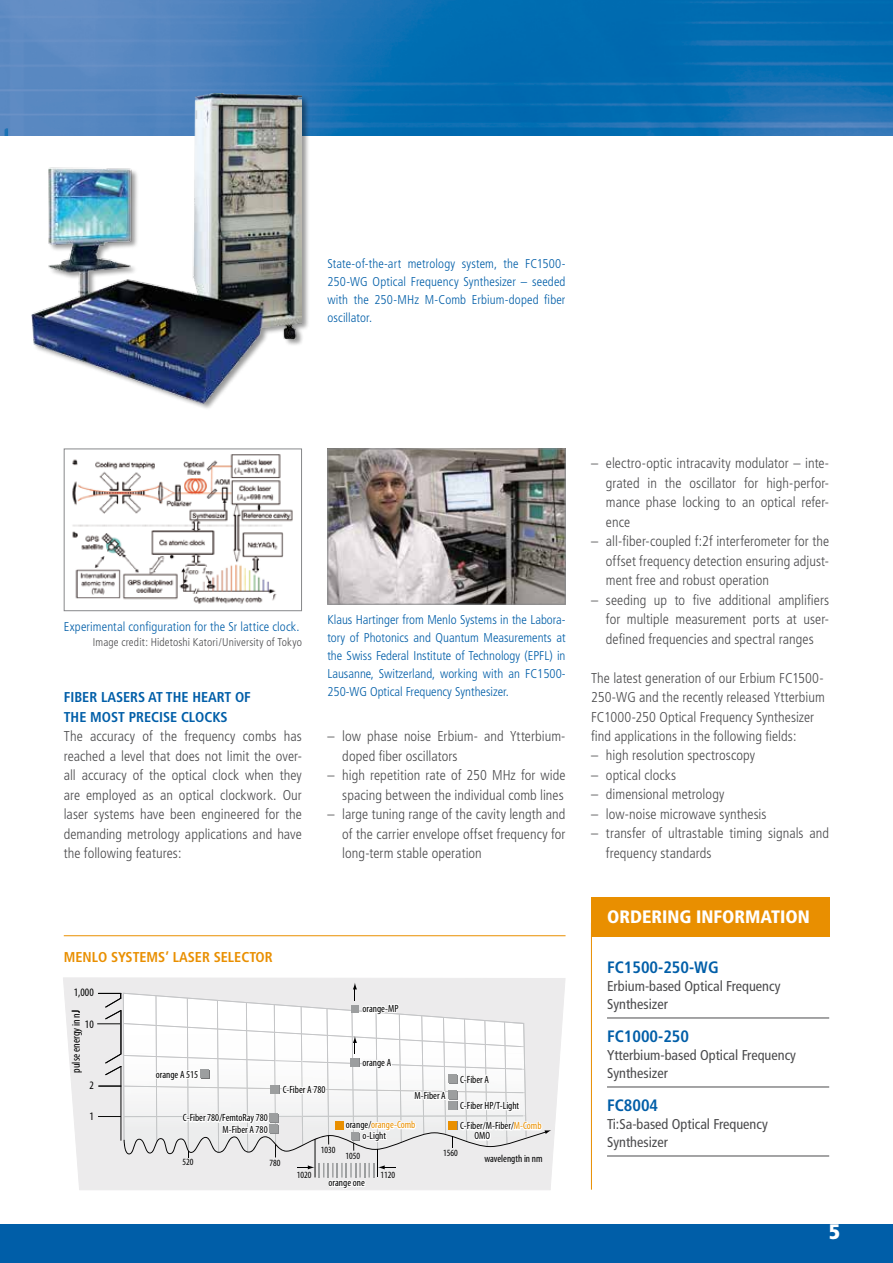
<style>
.page{position:relative;width:893px;height:1263px;background:#fff}
.page>*{position:absolute;margin:0;border:0;box-sizing:border-box;transform-origin:0 0}
.t1{font:900 condensed 21px "Frutiger";color:#fff}
.t2{font:900 condensed 18px "Frutiger";color:#fff}
.t3{font:700 condensed 16.5px "Frutiger";color:#005ea8}
.t4{font:300 condensed 14.25px/19.5px "Frutiger";letter-spacing:.005em;color:#4b4b4d;text-align:justify}
.t5{font:condensed 14.25px/18px "Frutiger";color:#4b4b4d}
.t6{font:700 condensed 14.25px "Frutiger";color:#005ea8}
.t7{font:700 condensed 14.25px "Frutiger";color:#e98f00}
.t8{font:300 condensed 12.75px/18px "Frutiger";letter-spacing:.005em;color:#005ea8;text-align:justify}
.t9{font:condensed 11.4px "Myriad Pro";color:#000}
.t10{font:300 condensed 11.25px "Frutiger";letter-spacing:.015em;color:#4b4b4d}
.t11{font:condensed 10.5px/10.6px "Myriad Pro";color:#000}
.t12{font:condensed 9.45px "Myriad Pro";color:#000}
.s1{color:#e98f00}
</style>
<div class="page">
<img style="left:0;top:0;width:893px;height:136px">
<hr style="left:607px;top:1018px;width:222px;height:1px;background:#4b4b4d">
<hr style="left:607px;top:1087px;width:222px;height:1px;background:#4b4b4d">
<hr style="left:607px;top:1156px;width:222px;height:1px;background:#4b4b4d">
<div style="left:0;top:1225px;width:893px;height:38px;background:#005ea8"></div>
<hr style="left:64px;top:935px;width:502px;height:1px;background:#e98f00">
<div style="left:591px;top:897px;width:238px;height:39px;background:#e98f00"></div>
<hr style="left:591px;top:923px;width:1px;height:267px;background:#e98f00">
<img style="left:72px;top:454px;width:221px;height:150px">
<div style="left:64px;top:449px;width:238px;height:162px;border:1px solid #87888a"></div>
<img style="left:329px;top:450px;width:235px;height:152px">
<div style="left:327px;top:448px;width:239px;height:156px;border:1px solid #87888a"></div>
<div style="left:31px;top:93px;width:279px;height:318px;background:#000;opacity:.4"></div>
<img style="left:31px;top:93px;width:271px;height:311px">
<svg style="left:63px;top:977px;width:503px;height:213px;fill:#ecebec"></svg>
<svg style="left:97px;top:935px;width:454px;height:255px"></svg>
<p class="t8" style="left:327px;top:255px;width:240px">State-of-the-art metrology system, the FC1500- 250-WG Optical Frequency Synthesizer – seeded with the 250-MHz M-Comb Erbium-doped fiber oscillator.</p>
<p class="t8" style="left:64px;top:618px;width:237px">Experimental configuration for the Sr lattice clock.</p>
<p class="t10" style="left:93px;top:636px;width:211px">Image credit: Hidetoshi Katori/University of Tokyo</p>
<p class="t6" style="left:64px;top:689px;width:14px">FIBER</p>
<p class="t6" style="left:101px;top:689px;width:9px">LASERS</p>
<p class="t6" style="left:148px;top:689px;width:62px">AT THE HEART</p>
<p class="t6" style="left:235px;top:689px;width:17px">OF</p>
<p class="t6" style="left:64px;top:708px;width:73px">THE MOST PRECISE</p>
<p class="t6" style="left:181px;top:708px;width:47px">CLOCKS</p>
<p class="t4" style="left:64px;top:727px;width:240px">The accuracy of the frequency combs has reached a level that does not limit the over&shy;all accuracy of the optical clock when they are employed as an optical clockwork. Our laser systems have been engineered for the demanding metrology applications and have the following features:</p>
<p class="t8" style="left:327px;top:611px;width:240px">Klaus Hartinger from Menlo Systems in the Labora&shy;tory of Photonics and Quantum Measurements at the Swiss Federal Institute of Technology (EPFL) in Lausanne, Switzerland, working with an FC1500- 250-WG Optical Frequency Synthesizer.</p>
<p class="t4" style="left:342px;top:727px;width:225px;text-indent:-15px">– low phase noise Erbium- and Ytterbium&shy;doped fiber oscillators</p>
<p class="t4" style="left:327px;top:766px;width:240px;text-align:right">– high repetition rate of 250 MHz for wide spacing between the individual comb lines</p>
<p class="t4" style="left:342px;top:805px;width:225px;text-indent:-15px">– large tuning range of the cavity length and of the carrier envelope offset frequency for long-term stable operation</p>
<p class="t7" style="left:64px;top:949px;width:210px">MENLO SYSTEMS’ LASER SELECTOR</p>
<p class="t9" style="left:74px;top:986px;width:21px">1,000</p>
<p class="t9" style="left:69px;top:1072px;width:64px;rotate:-90deg">pulse energy in nJ</p>
<p class="t9" style="left:85px;top:1017px;width:10px">10</p>
<p class="t9" style="left:89px;top:1078px;width:6px">2</p>
<p class="t9" style="left:89px;top:1109px;width:6px">1</p>
<p class="t11" style="left:362px;top:1003px;width:38px">orange-MP</p>
<p class="t11" style="left:156px;top:1069px;width:44px">orange A 515</p>
<p class="t11" style="left:183px;top:1112px;width:87px">C-Fiber 780/FemtoRay 780</p>
<p class="t11" style="left:223px;top:1124px;width:47px">M-Fiber A 780</p>
<p class="t11" style="left:283px;top:1084px;width:44px">C-Fiber A 780</p>
<p class="t12" style="left:321px;top:1144px;width:16px">1030</p>
<p class="t12" style="left:182px;top:1156px;width:12px">520</p>
<p class="t12" style="left:269px;top:1157px;width:12px">780</p>
<p class="t11" style="left:362px;top:1057px;width:30px">orange A</p>
<p class="t11" style="left:414px;top:1090px;width:33px">M-Fiber A</p>
<p class="t11" style="left:362px;top:1119px;width:54px;text-indent:-17px">orange/<span class="s1">orange-Comb </span>o-Light</p>
<p class="t11" style="left:460px;top:1074px;width:31px">C-Fiber A</p>
<p class="t11" style="left:460px;top:1100px;width:61px">C-Fiber HP/T-Light</p>
<p class="t11" style="left:460px;top:1120px;width:83px">C-Fiber/M-Fiber/<span class="s1">M-Comb</span></p>
<p class="t11" style="left:475px;top:1130px;width:17px">OMO</p>
<p class="t12" style="left:345px;top:1150px;width:16px">1050</p>
<p class="t12" style="left:443px;top:1147px;width:16px">1560</p>
<p class="t11" style="left:484px;top:1152px;width:60px">wavelength in nm</p>
<p class="t12" style="left:297px;top:1169px;width:16px">1020</p>
<p class="t12" style="left:380px;top:1169px;width:16px">1120</p>
<p class="t11" style="left:329px;top:1177px;width:38px">orange one</p>
<p class="t4" style="left:606px;top:453px;width:225px;text-indent:-15px">– electro-optic intracavity modulator – inte&shy;grated in the oscillator for high-perfor&shy;mance phase locking to an optical refer&shy;ence</p>
<p class="t4" style="left:606px;top:531px;width:225px;text-indent:-15px">– all-fiber-coupled f:2f interferometer for the offset frequency detection ensuring adjust&shy;ment free and robust operation</p>
<p class="t4" style="left:606px;top:590px;width:225px;text-indent:-15px">– seeding up to five additional amplifiers for multiple measurement ports at user&shy;defined frequencies and spectral ranges</p>
<p class="t4" style="left:591px;top:668px;width:235px;text-align:left">The latest generation of our Erbium FC1500- 250-WG and the recently released Ytterbium FC1000-250 Optical Frequency Synthesizer find applications in the following fields:</p>
<p class="t4" style="left:591px;top:746px;width:165px">– high resolution spectroscopy</p>
<p class="t4" style="left:591px;top:765px;width:87px">– optical clocks</p>
<p class="t4" style="left:591px;top:785px;width:135px">– dimensional metrology</p>
<p class="t4" style="left:591px;top:804px;width:177px">– low-noise microwave synthesis</p>
<p class="t4" style="left:606px;top:824px;width:225px;text-indent:-15px">– transfer of ultrastable timing signals and frequency standards</p>
<p class="t2" style="left:607px;top:906px;width:45px">ORDERIN</p>
<p class="t2" style="left:679px;top:906px;width:28px">G INFOR</p>
<p class="t2" style="left:745px;top:906px;width:26px">MATION</p>
<p class="t3" style="left:607px;top:958px;width:113px">FC1500-250-WG</p>
<p class="t5" style="left:607px;top:977px;width:175px">Erbium-based Optical Frequency<br>Synthesizer</p>
<p class="t3" style="left:607px;top:1027px;width:84px">FC1000-250</p>
<p class="t5" style="left:607px;top:1046px;width:190px">Ytterbium-based Optical Frequency<br>Synthesizer</p>
<p class="t3" style="left:607px;top:1096px;width:53px">FC8004</p>
<p class="t5" style="left:607px;top:1115px;width:162px">Ti:Sa-based Optical Frequency<br>Synthesizer</p>
<h1 class="t1" style="left:829px;top:1219px;width:12px">5</h1>
</div>
